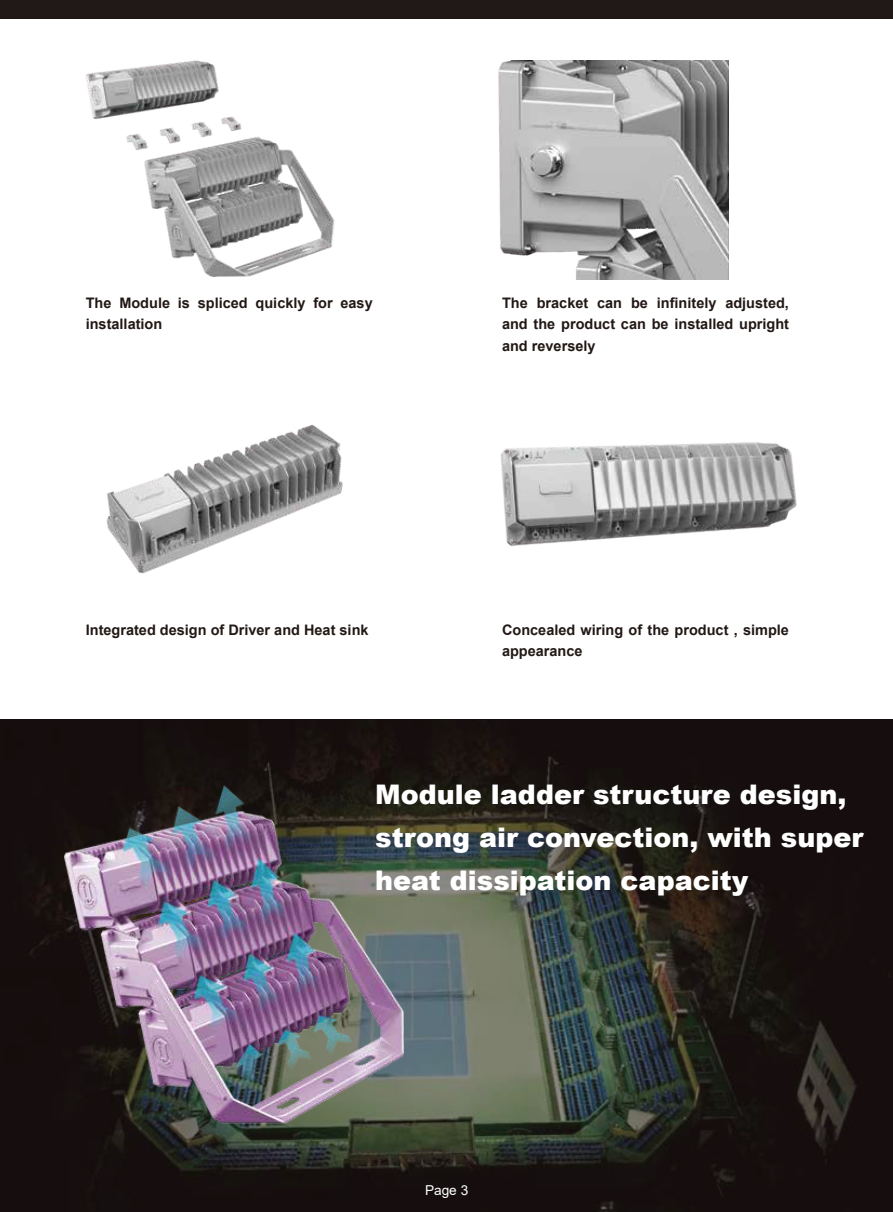
<style>
.page{position:relative;width:893px;height:1212px;background:#fff}
.page>*{position:absolute;margin:0;border:0;box-sizing:border-box;transform-origin:0 0}
.t1{font:900 27px/42.5px "Arial";color:#fff}
.t2{font:700 14.55px/21.3px "Arial";color:#221815}
.t3{font:13.65px "Arial";color:#fff}
</style>
<div class="page">
<img style="left:0;top:720px;width:893px;height:492px">
<img style="left:86px;top:60px;width:249px;height:217px">
<img style="left:106px;top:424px;width:237px;height:150px">
<img style="left:498px;top:61px;width:231px;height:218px">
<div style="left:0;top:0;width:893px;height:18px;background:#211918"></div>
<img style="left:500px;top:442px;width:297px;height:104px">
<img style="left:34px;top:774px;width:412px;height:378px">
<p class="t2" style="left:86px;top:293px;width:288px">The Module is spliced quickly for easy installation</p>
<p class="t2" style="left:502px;top:293px;width:289px;text-align:justify">The bracket can be infinitely adjusted, and the product can be installed upright and reversely</p>
<p class="t2" style="left:86px;top:619px;width:284px">Integrated design of Driver and Heat sink</p>
<p class="t2" style="left:502px;top:619px;width:288px">Concealed wiring of the product , simple appearance</p>
<h1 class="t1" style="left:375px;top:773px;width:490px">Module ladder structure design, strong air convection, with super heat dissipation capacity</h1>
<p class="t3" style="left:425px;top:1180px;width:45px">Page 3</p>
</div>
